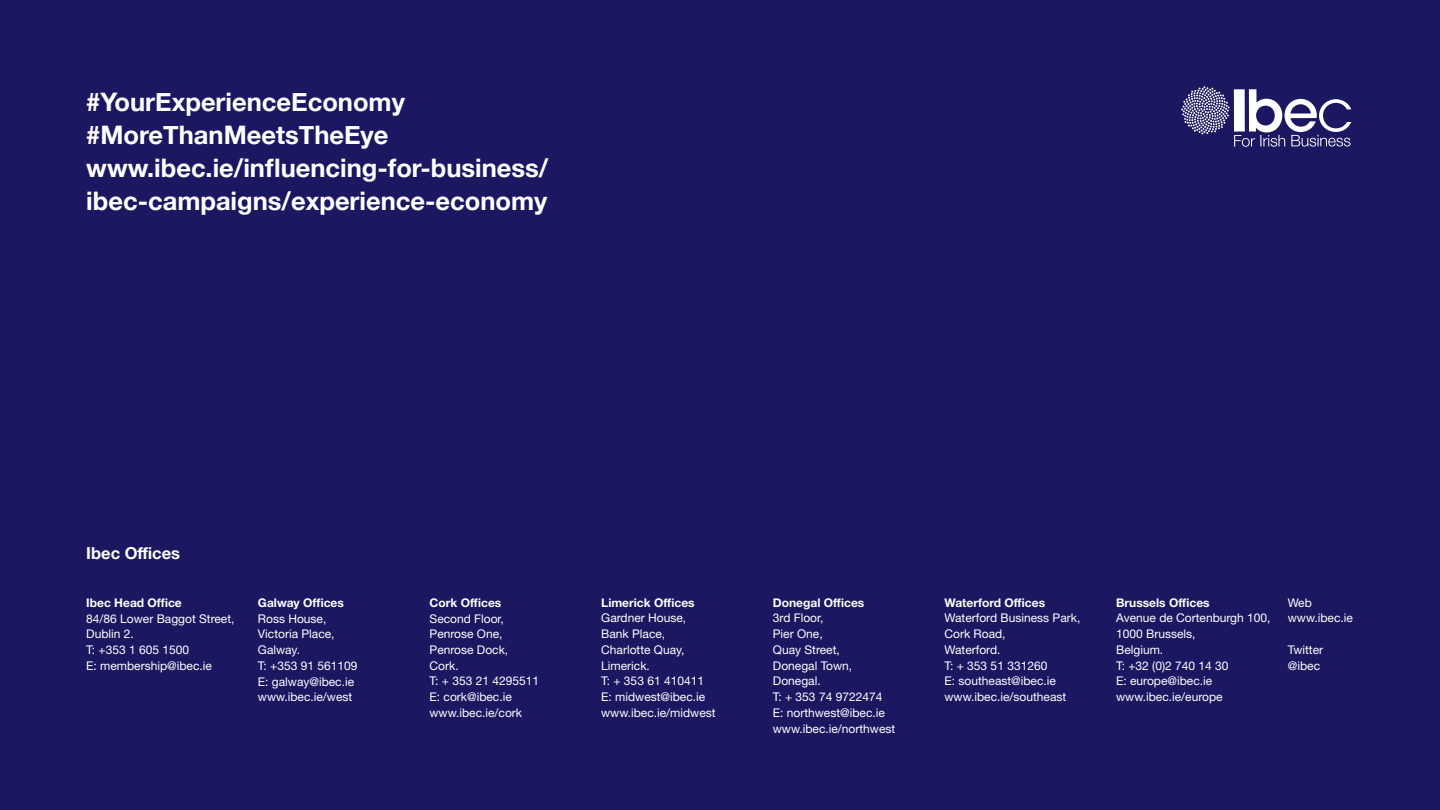
<style>
.page{position:relative;width:1440px;height:810px;background:#1c1761}
.page>*{position:absolute;margin:0;border:0;box-sizing:border-box;transform-origin:0 0}
.t1{font:700 25.5px/33px "Helvetica Neue";color:#fff}
.t2{font:700 16.5px "Helvetica Neue";color:#fff}
.t3{font:12px/15.8px "Helvetica Neue LT Std";color:#fff}
.t4{font:700 12px "Helvetica Neue LT Std";color:#fff}
</style>
<div class="page">
<svg style="left:1181px;top:86px;width:170px;height:61px"></svg>
<h1 class="t1" style="left:86px;top:86px;width:464px">#YourExperienceEconomy #MoreThanMeetsTheEye www.ibec.ie/influencing-for-business/ ibec-campaigns/experience-economy</h1>
<h2 class="t2" style="left:86px;top:540px;width:95px">Ibec Offices</h2>
<p class="t4" style="left:86px;top:595px;width:97px">Ibec Head Office</p>
<p class="t3" style="left:86px;top:610px;width:150px">84/86 Lower Baggot Street,<br>Dublin 2.<br>T: +353 1 605 1500<br>E: membership@ibec.ie</p>
<p class="t4" style="left:258px;top:595px;width:87px">Galway Offices</p>
<p class="t3" style="left:258px;top:610px;width:101px">Ross House,<br>Victoria Place,<br>Galway.<br>T: +353 91 561109<br>E: galway@ibec.ie www.ibec.ie/west</p>
<p class="t4" style="left:430px;top:595px;width:73px">Cork Offices</p>
<p class="t3" style="left:430px;top:610px;width:111px">Second Floor,<br>Penrose One,<br>Penrose Dock,<br>Cork.<br>T: + 353 21 4295511<br>E: cork@ibec.ie www.ibec.ie/cork</p>
<p class="t4" style="left:601px;top:595px;width:95px">Limerick Offices</p>
<p class="t3" style="left:601px;top:610px;width:116px">Gardner House,<br>Bank Place,<br>Charlotte Quay,<br>Limerick.<br>T: + 353 61 410411<br>E: midwest@ibec.ie www.ibec.ie/midwest</p>
<p class="t4" style="left:773px;top:595px;width:93px">Donegal Offices</p>
<p class="t3" style="left:773px;top:610px;width:124px">3rd Floor,<br>Pier One,<br>Quay Street,<br>Donegal Town,<br>Donegal.<br>T: + 353 74 9722474<br>E: northwest@ibec.ie www.ibec.ie/northwest</p>
<p class="t4" style="left:945px;top:595px;width:102px">Waterford Offices</p>
<p class="t3" style="left:945px;top:610px;width:137px">Waterford Business Park,<br>Cork Road,<br>Waterford.<br>T: + 353 51 331260<br>E: southeast@ibec.ie www.ibec.ie/southeast</p>
<p class="t4" style="left:1116px;top:595px;width:95px">Brussels Offices</p>
<p class="t3" style="left:1116px;top:610px;width:156px">Avenue de Cortenburgh 100,<br>1000 Brussels,<br>Belgium.<br>T: +32 (0)2 740 14 30<br>E: europe@ibec.ie www.ibec.ie/europe</p>
<p class="t3" style="left:1288px;top:594px;width:67px">Web www.ibec.ie</p>
<p class="t3" style="left:1288px;top:641px;width:37px">Twitter @ibec</p>
</div>
